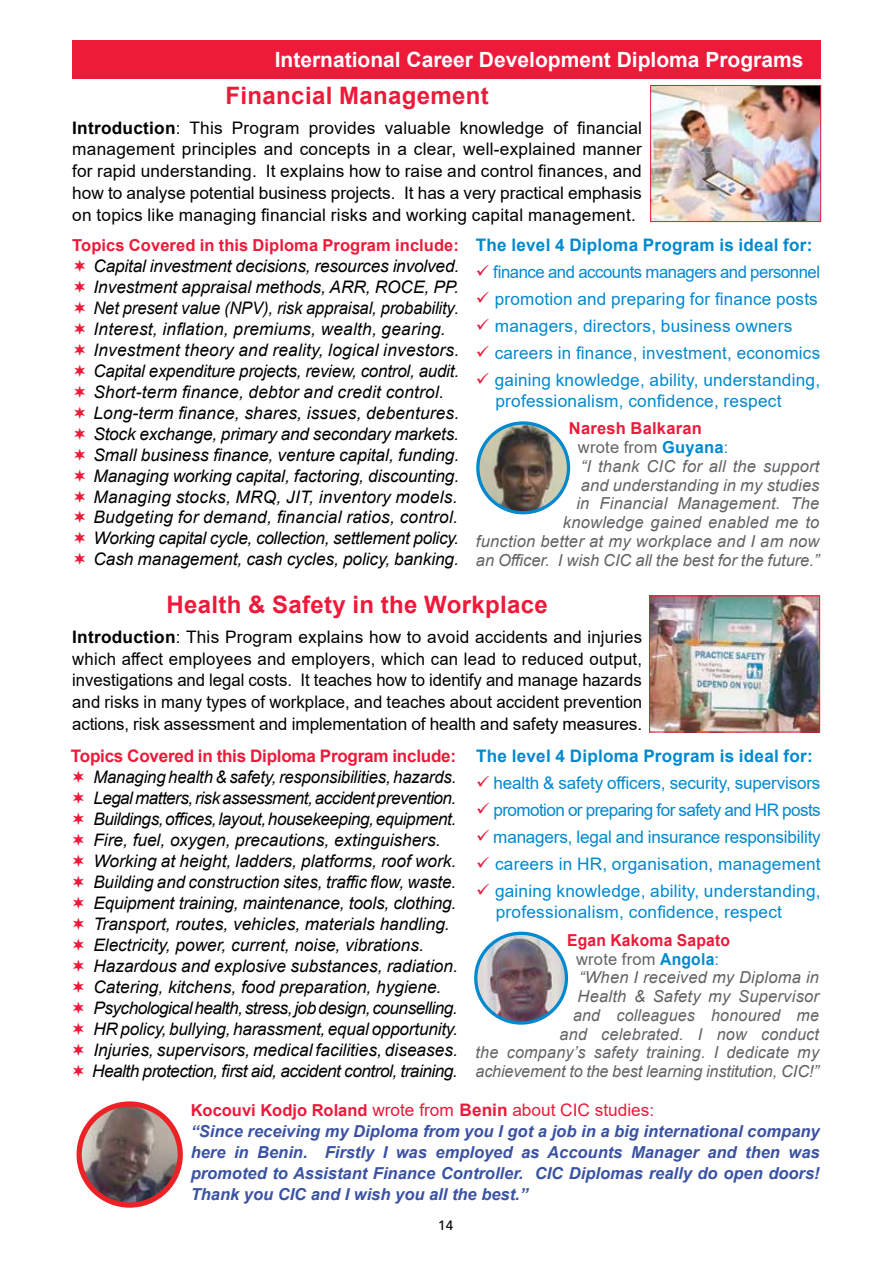
<style>
.page{position:relative;width:893px;height:1263px;background:#fff}
.page>*{position:absolute;margin:0;border:0;box-sizing:border-box;transform-origin:0 0}
.t1{font:700 24px "Arial";letter-spacing:.015em;color:#ed1a3a}
.t2{font:700 21px "Arial";color:#fff}
.t3{font:italic 17.25px/21px "Arial";letter-spacing:-.005em;color:#000}
.t4{font:17.25px/21.8px "Arial";letter-spacing:.005em;color:#000;text-align:justify}
.t5{font:17.25px/21px "Arial";letter-spacing:.01em;color:#0089cf}
.t6{font:17.25px "Arial";letter-spacing:-.01em;color:#0089cf}
.t7{font:700 17.25px "Arial";letter-spacing:.015em;color:#0089cf}
.t8{font:17.25px "Arial";color:#ed1a3a}
.t9{font:700 17.25px "Arial";letter-spacing:-.015em;color:#ed1a3a}
.t10{font:17.25px "Arial";letter-spacing:-.035em;color:#0089cf}
.t11{font:17.25px "Arial";letter-spacing:-.025em;color:#0089cf}
.t12{font:italic 16.5px "Arial";letter-spacing:.015em;color:#626366}
.t13{font:italic 700 16.5px/21px "Arial";color:#3a52a3;text-align:justify}
.t14{font:700 16.5px "Arial";letter-spacing:.005em;color:#ed1a3a}
.t15{font:italic 16.5px "Arial";letter-spacing:-.01em;color:#626366}
.t16{font:italic 16.5px "Arial";letter-spacing:-.005em;color:#626366}
.t17{font:16.5px "Arial";letter-spacing:.015em;color:#626366}
.t18{font:700 16.5px "Arial";letter-spacing:.005em;color:#ed1a3a;scale:.95 1}
.t19{font:500 13.5px "Avenir";color:#000}
.s1{font-weight:700}
.s2{color:#ed1a3a}
.s3{font-weight:700;color:#0089cf}
.s4{color:#0089cf}
.s5{font-weight:700;font-size:16.5px}
</style>
<div class="page">
<img style="left:651px;top:597px;width:167px;height:133px">
<div style="left:649px;top:595px;width:171px;height:137px;border:1px solid #ed1a3a"></div>
<img style="left:476px;top:933px;width:90px;height:90px">
<div style="left:474px;top:932px;width:94px;height:93px;border:3px solid #0089cf;border-radius:50%"></div>
<img style="left:478px;top:423px;width:90px;height:90px">
<div style="left:476px;top:421px;width:94px;height:93px;border:3px solid #0089cf;border-radius:50%"></div>
<img style="left:81px;top:1104px;width:98px;height:101px">
<div style="left:77px;top:1101px;width:106px;height:107px;border:5px solid #eb2326;border-radius:50%"></div>
<img style="left:652px;top:87px;width:167px;height:133px">
<div style="left:650px;top:85px;width:171px;height:137px;border:1px solid #ed1a3a"></div>
<div style="left:72px;top:40px;width:748px;height:38px;background:#ed1a3a"></div>
<p class="t2" style="left:275px;top:45px;width:530px">International Career Development Diploma Programs</p>
<h1 class="t1" style="left:226px;top:78px;width:265px">Financial Management</h1>
<p class="t4" style="left:72px;top:117px;width:571px"><span class="s1">Introduction</span>: This Program provides valuable knowledge of financial management principles and concepts in a clear, well-explained manner for rapid understanding. It explains how to raise and control finances, and how to analyse potential business projects. It has a very practical emphasis on topics like managing financial risks and working capital management.</p>
<p class="t14" style="left:72px;top:233px;width:388px">Topics Covered in this Diploma Program include:</p>
<p class="t3" style="left:93px;top:255px;width:367px">Capital investment decisions, resources involved.<br>Investment appraisal methods, ARR, ROCE, PP.<br>Net present value (NPV), risk appraisal, probability.<br>Interest, inflation, premiums, wealth, gearing.<br>Investment theory and reality, logical investors.<br>Capital expenditure projects, review, control, audit.<br>Short-term finance, debtor and credit control.<br>Long-term finance, shares, issues, debentures.<br>Stock exchange, primary and secondary markets.<br>Small business finance, venture capital, funding.<br>Managing working capital, factoring, discounting.<br>Managing stocks, MRQ, JIT, inventory models.<br>Budgeting for demand, financial ratios, control.<br>Working capital cycle, collection, settlement policy.<br>Cash management, cash cycles, policy, banking.</p>
<p class="t7" style="left:476px;top:232px;width:338px">The level 4 Diploma Program is ideal for:</p>
<p class="t11" style="left:476px;top:260px;width:346px"><span class="s2">✓</span> finance and accounts managers and personnel</p>
<p class="t5" style="left:476px;top:288px;width:343px"><span class="s2">✓</span> promotion and preparing for finance posts</p>
<p class="t5" style="left:476px;top:315px;width:318px"><span class="s2">✓</span> managers, directors, business owners</p>
<p class="t5" style="left:476px;top:342px;width:346px"><span class="s2">✓</span> careers in finance, investment, economics</p>
<p class="t5" style="left:495px;top:369px;width:326px;text-indent:-20px"><span class="s2">✓</span> gaining knowledge, ability, understanding, professionalism, confidence, respect</p>
<p class="t14" style="left:569px;top:417px;width:134px">Naresh Balkaran</p>
<p class="t17" style="left:578px;top:436px;width:152px">wrote from <span class="s3">Guyana</span><span class="s4">:</span></p>
<p class="t12" style="left:581px;top:455px;width:240px">“I thank CIC for all the support</p>
<p class="t12" style="left:581px;top:474px;width:240px">and understanding in my studies</p>
<p class="t12" style="left:576px;top:493px;width:245px">in Financial Management. The</p>
<p class="t12" style="left:563px;top:512px;width:258px">knowledge gained enabled me to</p>
<p class="t12" style="left:476px;top:530px;width:345px">function better at my workplace and I am now</p>
<p class="t16" style="left:476px;top:549px;width:345px">an Officer. I wish CIC all the best for the future.”</p>
<h1 class="t1" style="left:167px;top:587px;width:383px">Health &amp; Safety in the Workplace</h1>
<p class="t4" style="left:72px;top:626px;width:571px"><span class="s1">Introduction</span>: This Program explains how to avoid accidents and injuries which affect employees and employers, which can lead to reduced output, investigations and legal costs. It teaches how to identify and manage hazards and risks in many types of workplace, and teaches about accident prevention actions, risk assessment and implementation of health and safety measures.</p>
<p class="t9" style="left:71px;top:743px;width:387px">Topics Covered in this Diploma Program include:</p>
<p class="t3" style="left:92px;top:766px;width:367px">Managing health &amp; safety, responsibilities, hazards.<br>Legal matters, risk assessment, accident prevention.<br>Buildings, offices, layout, housekeeping, equipment.<br>Fire, fuel, oxygen, precautions, extinguishers.<br>Working at height, ladders, platforms, roof work.<br>Building and construction sites, traffic flow, waste.<br>Equipment training, maintenance, tools, clothing.<br>Transport, routes, vehicles, materials handling.<br>Electricity, power, current, noise, vibrations.<br>Hazardous and explosive substances, radiation.<br>Catering, kitchens, food preparation, hygiene.<br>Psychological health, stress, job design, counselling.<br>HR policy, bullying, harassment, equal opportunity.<br>Injuries, supervisors, medical facilities, diseases.<br>Health protection, first aid, accident control, training.</p>
<p class="t7" style="left:476px;top:743px;width:338px">The level 4 Diploma Program is ideal for:</p>
<p class="t6" style="left:476px;top:771px;width:346px"><span class="s2">✓</span> health &amp; safety officers, security, supervisors</p>
<p class="t10" style="left:476px;top:798px;width:346px"><span class="s2">✓</span> promotion or preparing for safety and HR posts</p>
<p class="t6" style="left:476px;top:825px;width:346px"><span class="s2">✓</span> managers, legal and insurance responsibility</p>
<p class="t5" style="left:476px;top:853px;width:346px"><span class="s2">✓</span> careers in HR, organisation, management</p>
<p class="t5" style="left:496px;top:880px;width:326px;text-indent:-20px"><span class="s2">✓</span> gaining knowledge, ability, understanding, professionalism, confidence, respect</p>
<p class="t18" style="left:567px;top:928px;width:173px">Egan Kakoma Sapato</p>
<p class="t17" style="left:576px;top:947px;width:145px">wrote from <span class="s3">Angola</span><span class="s4">:</span></p>
<p class="t12" style="left:579px;top:967px;width:242px">“When I received my Diploma in</p>
<p class="t12" style="left:578px;top:985px;width:243px">Health &amp; Safety my Supervisor</p>
<p class="t12" style="left:573px;top:1004px;width:247px">and colleagues honoured me</p>
<p class="t12" style="left:560px;top:1023px;width:261px">and celebrated. I now conduct</p>
<p class="t12" style="left:476px;top:1042px;width:345px">the company’s safety training. I dedicate my</p>
<p class="t15" style="left:476px;top:1060px;width:345px">achievement to the best learning institution, CIC!”</p>
<p class="t8" style="left:191px;top:1098px;width:465px"><span class="s5">Kocouvi Kodjo Roland</span> wrote from <span class="s1">Benin</span> about CIC studies:</p>
<p class="t13" style="left:191px;top:1121px;width:631px">“Since receiving my Diploma from you I got a job in a big international company here in Benin. Firstly I was employed as Accounts Manager and then was promoted to Assistant Finance Controller. CIC Diplomas really do open doors!<br>Thank you CIC and I wish you all the best.”</p>
<p class="t19" style="left:438px;top:1213px;width:17px">14</p>
</div>
